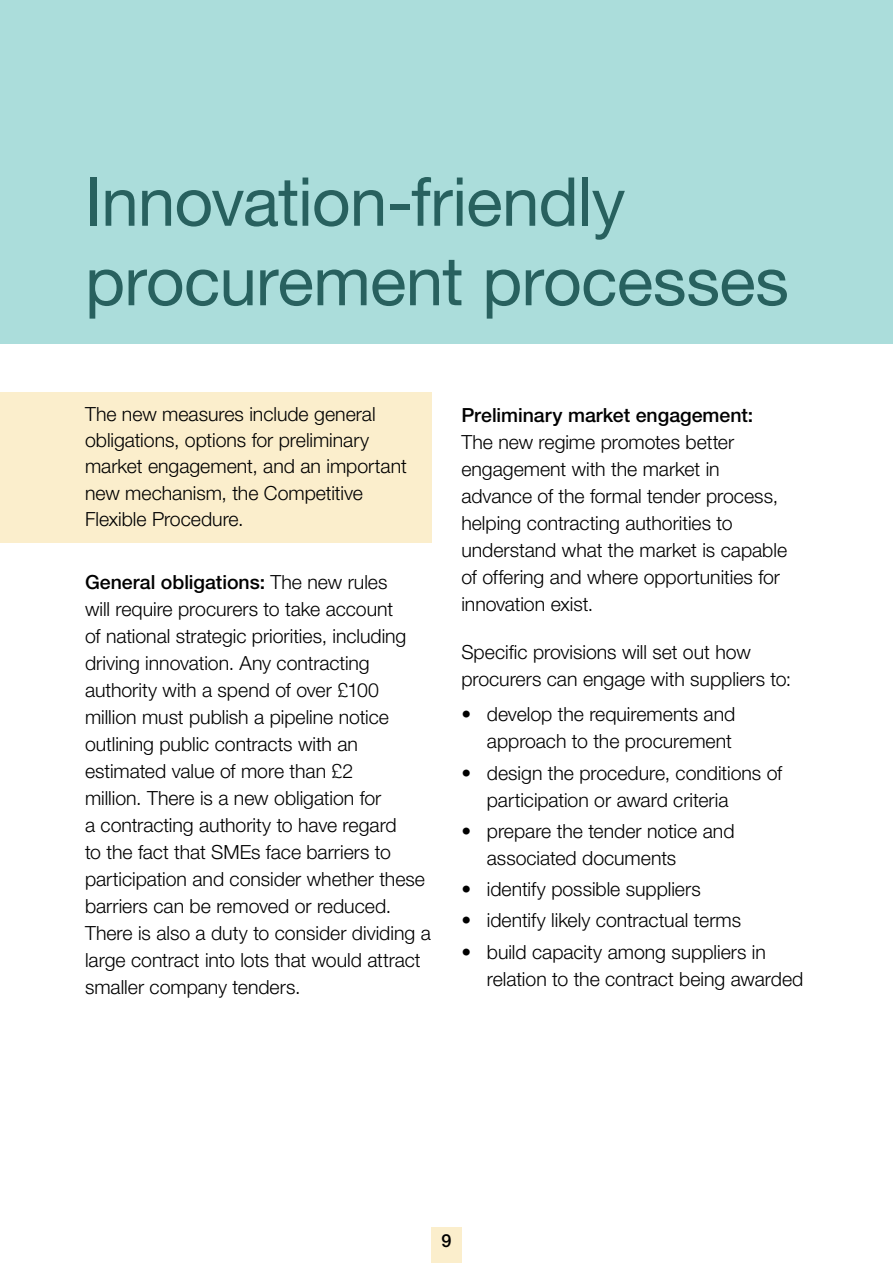
<style>
.page{position:relative;width:893px;height:1263px;background:#fff}
.page>*{position:absolute;margin:0;border:0;box-sizing:border-box;transform-origin:0 0}
.H1_Section_heading{font:67.5px/79.5px "Helvetica Neue LT Pro";letter-spacing:-.015em;color:#28615f}
.Body{font:300 19.5px/27px "Helvetica Neue LT Pro";color:#000}
.Body_-_shaded_yellow{font:300 19.5px/26.2px "Helvetica Neue LT Pro";color:#000}
.Bullet_heading{font:300 19.5px/27px "Helvetica Neue LT Pro";color:#000}
.t1{font:500 18px "Helvetica Neue LT Pro";color:#000}
.s1{font-weight:500}
</style>
<div class="page">
<div style="left:431px;top:1227px;width:30px;height:36px;background:#fbeecc"></div>
<div style="left:0;top:0;width:893px;height:343px;background:#abdddb"></div>
<div style="left:0;top:392px;width:432px;height:150px;background:#fbeecc"></div>
<h1 class="H1_Section_heading" style="left:85px;top:161px;width:705px">Innovation-friendly procurement processes</h1>
<p class="Body_-_shaded_yellow" style="left:85px;top:400px;width:323px">The new measures include general obligations, options for preliminary market engagement, and an important new mechanism, the Competitive<br>Flexible Procedure.</p>
<p class="Body" style="left:85px;top:568px;width:347px"><span class="s1">General obligations:</span> The new rules<br>will require procurers to take account<br>of national strategic priorities, including driving innovation. Any contracting authority with a spend of over £100 million must publish a pipeline notice outlining public contracts with an estimated value of more than £2<br>million. There is a new obligation for<br>a contracting authority to have regard<br>to the fact that SMEs face barriers to participation and consider whether these barriers can be removed or reduced.<br>There is also a duty to consider dividing a large contract into lots that would attract smaller company tenders.</p>
<p class="Body" style="left:461px;top:401px;width:327px"><span class="s1">Preliminary market engagement:<br></span>The new regime promotes better engagement with the market in advance of the formal tender process, helping contracting authorities to understand what the market is capable of offering and where opportunities for innovation exist.</p>
<p class="Bullet_heading" style="left:461px;top:638px;width:331px">Specific provisions will set out how procurers can engage with suppliers to:</p>
<p class="Body" style="left:461px;top:700px;width:276px;text-align:right">• develop the requirements and approach to the procurement</p>
<p class="Body" style="left:487px;top:759px;width:297px;text-indent:-26px">• design the procedure, conditions of participation or award criteria</p>
<p class="Body" style="left:487px;top:817px;width:249px;text-indent:-26px">• prepare the tender notice and associated documents</p>
<p class="Body" style="left:461px;top:875px;width:241px">• identify possible suppliers</p>
<p class="Body" style="left:461px;top:906px;width:281px">• identify likely contractual terms</p>
<p class="Body" style="left:487px;top:938px;width:318px;text-indent:-26px">• build capacity among suppliers in relation to the contract being awarded</p>
<p class="t1" style="left:441px;top:1230px;width:12px">9</p>
</div>
